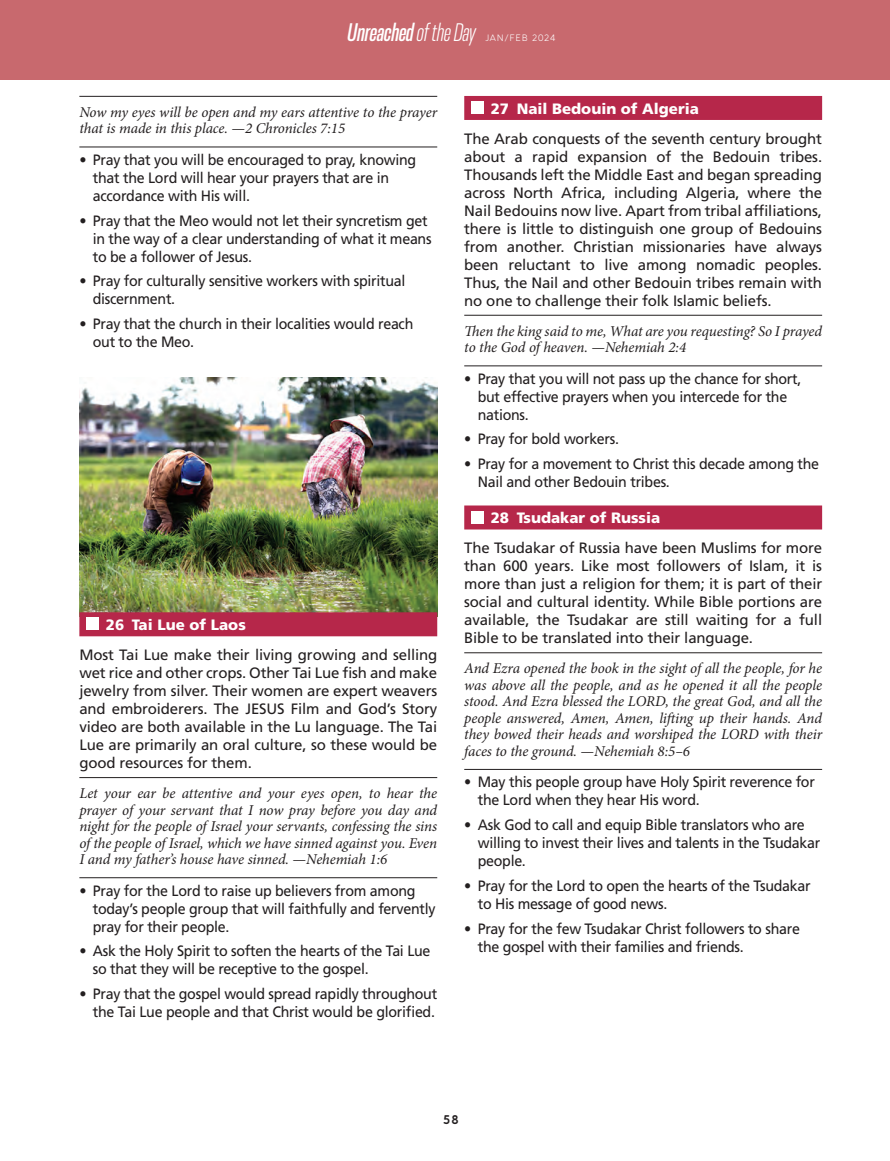
<style>
.page{position:relative;width:890px;height:1161px;background:#fff}
.page>*{position:absolute;margin:0;border:0;box-sizing:border-box;transform-origin:0 0}
.t1{font:italic 500 condensed 27px "Resolve";color:#fff}
.t2{font:15px/18px "Frutiger LT Std";letter-spacing:-.02em;color:#231f20;scale:.95 1}
.t3{font:15px/18px "Frutiger LT Std";letter-spacing:-.02em;color:#231f20;text-align:justify}
.t4{font:italic 15px/16.5px "Minion Pro";letter-spacing:-.01em;color:#231f20}
.t5{font:900 15px "Frutiger LT Std";color:#fff}
.t6{font:700 12px "Aquawax Pro";color:#231f20}
.t7{font:300 9px "Aquawax Pro";letter-spacing:.1em;color:#fff}
.s1{font-weight:300}
</style>
<div class="page">
<hr style="left:79px;top:96px;width:358px;height:1px;background:#231f20">
<hr style="left:79px;top:147px;width:358px;height:1px;background:#231f20">
<div style="left:464px;top:96px;width:358px;height:24px;background:#b6274a"></div>
<hr style="left:464px;top:315px;width:358px;height:1px;background:#231f20">
<hr style="left:464px;top:366px;width:358px;height:1px;background:#231f20">
<div style="left:464px;top:505px;width:358px;height:24px;background:#b6274a"></div>
<hr style="left:464px;top:652px;width:358px;height:1px;background:#231f20">
<hr style="left:464px;top:769px;width:358px;height:1px;background:#231f20">
<div style="left:471px;top:101px;width:12px;height:13px;background:#fff"></div>
<div style="left:471px;top:511px;width:12px;height:12px;background:#fff"></div>
<div style="left:0;top:0;width:890px;height:79px;background:#c8696e"></div>
<img style="left:79px;top:377px;width:358px;height:235px">
<div style="left:79px;top:612px;width:358px;height:24px;background:#b6274a"></div>
<hr style="left:79px;top:777px;width:358px;height:1px;background:#231f20">
<hr style="left:79px;top:877px;width:358px;height:1px;background:#231f20">
<div style="left:86px;top:618px;width:12px;height:12px;background:#fff"></div>
<h1 class="t1" style="left:347px;top:19px;width:130px">Unreached <span class="s1">of the Day</span></h1>
<p class="t7" style="left:485px;top:32px;width:71px">JAN/FEB 2024</p>
<p class="t4" style="left:79px;top:104px;width:359px">Now my eyes will be open and my ears attentive to the prayer that is made in this place. —2 Chronicles 7:15</p>
<p class="t2" style="left:93px;top:151px;width:342px;text-indent:-13px">• Pray that you will be encouraged to pray, knowing that the Lord will hear your prayers that are in accordance with His will.</p>
<p class="t2" style="left:93px;top:211px;width:358px;text-indent:-13px">• Pray that the Meo would not let their syncretism get in the way of a clear understanding of what it means to be a follower of Jesus.</p>
<p class="t2" style="left:93px;top:272px;width:330px;text-indent:-13px">• Pray for culturally sensitive workers with spiritual discernment.</p>
<p class="t2" style="left:93px;top:315px;width:339px;text-indent:-13px">• Pray that the church in their localities would reach out to the Meo.</p>
<p class="t5" style="left:106px;top:616px;width:141px">26 Tai Lue of Laos</p>
<p class="t3" style="left:79px;top:646px;width:359px">Most Tai Lue make their living growing and selling wet rice and other crops. Other Tai Lue fish and make jewelry from silver. Their women are expert weavers and embroiderers. The JESUS Film and God’s Story video are both available in the Lu language. The Tai Lue are primarily an oral culture, so these would be good resources for them.</p>
<p class="t4" style="left:79px;top:785px;width:359px;text-align:justify">Let your ear be attentive and your eyes open, to hear the prayer of your servant that I now pray before you day and night for the people of Israel your servants, confessing the sins of the people of Israel, which we have sinned against you. Even I and my father’s house have sinned. —Nehemiah 1:6</p>
<p class="t2" style="left:93px;top:881px;width:362px;text-indent:-13px">• Pray for the Lord to raise up believers from among today’s people group that will faithfully and fervently pray for their people.</p>
<p class="t2" style="left:93px;top:942px;width:357px;text-indent:-13px">• Ask the Holy Spirit to soften the hearts of the Tai Lue so that they will be receptive to the gospel.</p>
<p class="t2" style="left:79px;top:985px;width:378px;text-align:right">• Pray that the gospel would spread rapidly throughout the Tai Lue people and that Christ would be glorified.</p>
<p class="t5" style="left:491px;top:99px;width:210px">27 Nail Bedouin of Algeria</p>
<p class="t3" style="left:464px;top:130px;width:359px">The Arab conquests of the seventh century brought about a rapid expansion of the Bedouin tribes.<br>Thousands left the Middle East and began spreading across North Africa, including Algeria, where the Nail Bedouins now live. Apart from tribal affiliations, there is little to distinguish one group of Bedouins from another. Christian missionaries have always been reluctant to live among nomadic peoples.<br>Thus, the Nail and other Bedouin tribes remain with no one to challenge their folk Islamic beliefs.</p>
<p class="t4" style="left:464px;top:323px;width:359px">Then the king said to me, What are you requesting? So I prayed to the God of heaven. —Nehemiah 2:4</p>
<p class="t2" style="left:478px;top:370px;width:342px;text-indent:-13px">• Pray that you will not pass up the chance for short, but effective prayers when you intercede for the nations.</p>
<p class="t2" style="left:464px;top:430px;width:164px">• Pray for bold workers.</p>
<p class="t2" style="left:478px;top:455px;width:361px;text-indent:-13px">• Pray for a movement to Christ this decade among the<br>Nail and other Bedouin tribes.</p>
<p class="t5" style="left:491px;top:509px;width:171px">28 Tsudakar of Russia</p>
<p class="t3" style="left:464px;top:539px;width:359px">The Tsudakar of Russia have been Muslims for more than 600 years. Like most followers of Islam, it is more than just a religion for them; it is part of their social and cultural identity. While Bible portions are available, the Tsudakar are still waiting for a full Bible to be translated into their language.</p>
<p class="t4" style="left:464px;top:660px;width:359px;text-align:justify">And Ezra opened the book in the sight of all the people, for he was above all the people, and as he opened it all the people stood. And Ezra blessed the LORD, the great God, and all the people answered, Amen, Amen, lifting up their hands. And they bowed their heads and worshiped the LORD with their faces to the ground. —Nehemiah 8:5–6</p>
<p class="t2" style="left:478px;top:773px;width:356px;text-indent:-13px">• May this people group have Holy Spirit reverence for the Lord when they hear His word.</p>
<p class="t2" style="left:478px;top:816px;width:362px;text-indent:-13px">• Ask God to call and equip Bible translators who are willing to invest their lives and talents in the Tsudakar people.</p>
<p class="t2" style="left:478px;top:877px;width:352px;text-indent:-13px">• Pray for the Lord to open the hearts of the Tsudakar to His message of good news.</p>
<p class="t2" style="left:478px;top:919px;width:340px;text-indent:-13px">• Pray for the few Tsudakar Christ followers to share the gospel with their families and friends.</p>
<p class="t6" style="left:443px;top:1111px;width:17px">58</p>
</div>
